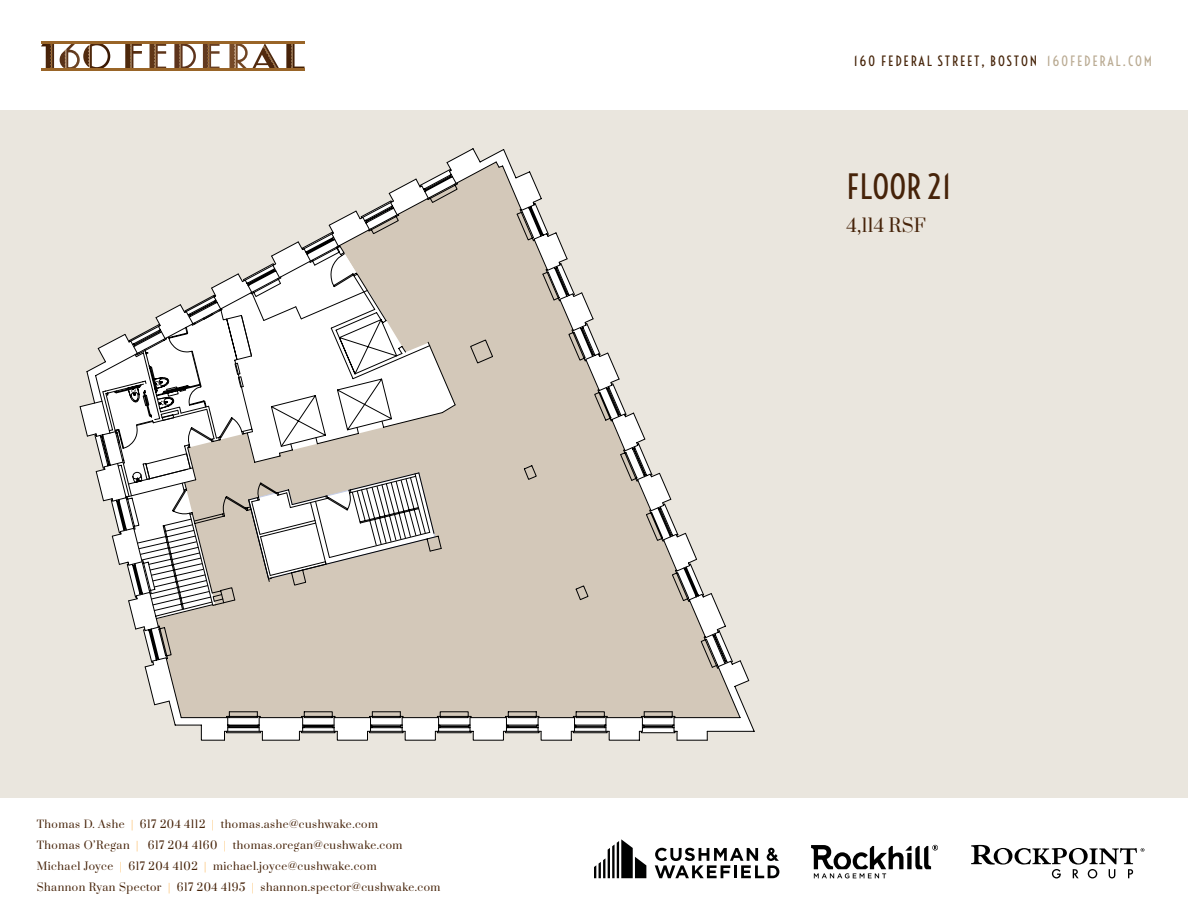
<style>
.page{position:relative;width:1188px;height:918px;background:#fff}
.page>*{position:absolute;margin:0;border:0;box-sizing:border-box;transform-origin:0 0}
.t1{font:33px "Voltaire";color:#462309}
.t2{font:18px "Prata";color:#462309}
.t3{font:13.5px "Voltaire";letter-spacing:.125em;color:#462409}
.t4{font:10.5px/21px "Prata";letter-spacing:.045em;color:#462309}
.s1{color:#f99d1c}
.s2{color:#baab93}
</style>
<div class="page">
<div style="left:0;top:111px;width:1188px;height:687px;background:#eae6de"></div>
<svg style="left:811px;top:845px;width:127px;height:33px"></svg>
<img style="left:41px;top:43px;width:13px;height:26px">
<svg style="left:80px;top:43px;width:30px;height:26px"></svg>
<img style="left:60px;top:43px;width:20px;height:26px">
<img style="left:286px;top:43px;width:19px;height:26px">
<svg style="left:174px;top:43px;width:22px;height:26px"></svg>
<svg style="left:150px;top:43px;width:16px;height:26px"></svg>
<svg style="left:203px;top:43px;width:17px;height:26px"></svg>
<svg style="left:125px;top:43px;width:17px;height:26px"></svg>
<svg style="left:229px;top:43px;width:50px;height:26px"></svg>
<img style="left:230px;top:43px;width:18px;height:26px">
<hr style="left:41px;top:42px;width:264px;height:1px;background:#996528">
<hr style="left:41px;top:69px;width:264px;height:1px;background:#996528">
<svg style="left:594px;top:839px;width:52px;height:39px"></svg>
<svg style="left:655px;top:848px;width:124px;height:30px"></svg>
<svg style="left:971px;top:845px;width:173px;height:33px"></svg>
<svg style="left:589px;top:648px;width:152px;height:92px"></svg>
<svg style="left:80px;top:161px;width:509px;height:579px"></svg>
<svg style="left:105px;top:399px;width:622px;height:334px"></svg>
<svg style="left:90px;top:209px;width:530px;height:396px"></svg>
<svg style="left:137px;top:473px;width:298px;height:138px"></svg>
<p class="t4" style="left:37px;top:814px;width:405px">Thomas D. Ashe <span class="s1">|</span> 617 204 4112 <span class="s1">|</span> thomas.ashe@cushwake.com<br>Thomas O’Regan <span class="s1">|</span> 617 204 4160 <span class="s1">|</span> thomas.oregan@cushwake.com Michael Joyce <span class="s1">|</span> 617 204 4102 <span class="s1">|</span> michael.joyce@cushwake.com<br>Shannon Ryan Spector <span class="s1">|</span> 617 204 4195 <span class="s1">|</span> shannon.spector@cushwake.com</p>
<p class="t3" style="left:854px;top:53px;width:300px">160 FEDERAL STREET, BOSTON <span class="s2">160FEDERAL.COM</span></p>
<h1 class="t1" style="left:847px;top:166px;width:107px">FLOOR 21</h1>
<h2 class="t2" style="left:847px;top:210px;width:81px">4,114 RSF</h2>
</div>
